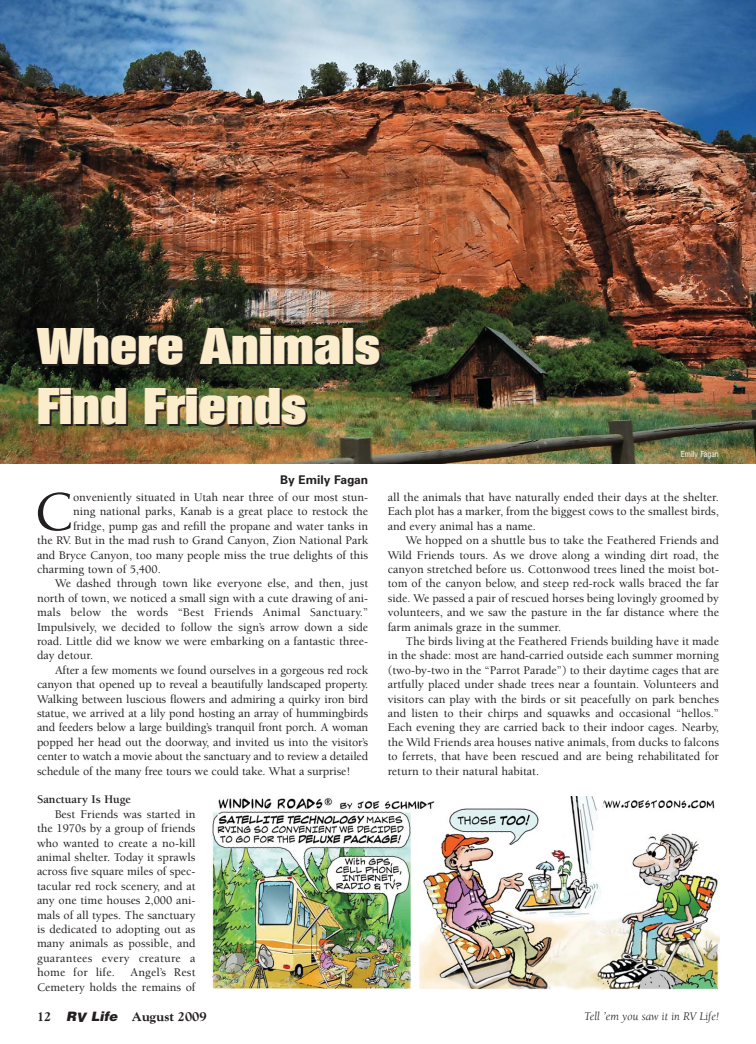
<style>
.page{position:relative;width:756px;height:1044px;background:#fff}
.page>*{position:absolute;margin:0;border:0;box-sizing:border-box;transform-origin:0 0}
.t1{font:500 57.3px "Berkeley";color:#231f20}
.t2{font:50px/60px "Heroic";color:#fbeccc}
.t3{font:800 13px "Goudy";color:#231f20}
.t4{font:500 12px/14.4px "Berkeley";color:#231f20;text-align:justify}
.t5{font:500 12px "Berkeley";letter-spacing:.02em;color:#231f20}
.t6{font:italic 12px "Berkeley";color:#231f20}
.t7{font:700 12px "Berkeley";color:#231f20}
.t8{font:700 12px "Univers";color:#231f20}
.t9{font:condensed 8px "Helvetica";color:#fff}
.s1{font-family:"Helvetica";font-weight:900;font-style:italic}
</style>
<div class="page">
<img style="left:212px;top:797px;width:508px;height:194px">
<img style="left:0;top:0;width:756px;height:463px">
<h2 class="t2" style="left:37px;top:320px;width:345px">Where Animals<br>Find Friends</h2>
<p class="t8" style="left:280px;top:475px;width:89px">By Emily Fagan</p>
<h1 class="t1" style="left:34px;top:489px;width:41px">C</h1>
<p class="t4" style="left:73px;top:491px;width:297px">onveniently situated in Utah near three of our most stun-</p>
<p class="t4" style="left:73px;top:506px;width:297px">ning national parks, Kanab is a great place to restock the</p>
<p class="t4" style="left:73px;top:520px;width:297px">fridge, pump gas and refill the propane and water tanks in</p>
<p class="t4" style="left:37px;top:534px;width:333px">the RV. But in the mad rush to Grand Canyon, Zion National Park</p>
<p class="t4" style="left:37px;top:549px;width:333px">and Bryce Canyon, too many people miss the true delights of this</p>
<p class="t4" style="left:37px;top:563px;width:125px">charming town of 5,400.</p>
<p class="t4" style="left:55px;top:578px;width:315px">We dashed through town like everyone else, and then, just</p>
<p class="t4" style="left:37px;top:592px;width:333px">north of town, we noticed a small sign with a cute drawing of ani-</p>
<p class="t5" style="left:37px;top:608px;width:333px">mals below the words “Best Friends Animal Sanctuary.”</p>
<p class="t4" style="left:37px;top:621px;width:333px">Impulsively, we decided to follow the sign’s arrow down a side</p>
<p class="t4" style="left:37px;top:635px;width:333px">road. Little did we know we were embarking on a fantastic three-</p>
<p class="t4" style="left:37px;top:650px;width:58px">day detour.</p>
<p class="t4" style="left:55px;top:664px;width:315px">After a few moments we found ourselves in a gorgeous red rock</p>
<p class="t4" style="left:37px;top:678px;width:333px">canyon that opened up to reveal a beautifully landscaped property.</p>
<p class="t4" style="left:37px;top:693px;width:333px">Walking between luscious flowers and admiring a quirky iron bird</p>
<p class="t4" style="left:37px;top:707px;width:333px">statue, we arrived at a lily pond hosting an array of hummingbirds</p>
<p class="t4" style="left:37px;top:722px;width:333px">and feeders below a large building’s tranquil front porch. A woman</p>
<p class="t4" style="left:37px;top:736px;width:333px">popped her head out the doorway, and invited us into the visitor’s</p>
<p class="t4" style="left:37px;top:750px;width:333px">center to watch a movie about the sanctuary and to review a detailed</p>
<p class="t4" style="left:37px;top:765px;width:315px">schedule of the many free tours we could take. What a surprise!</p>
<p class="t7" style="left:37px;top:795px;width:96px">Sanctuary Is Huge</p>
<p class="t4" style="left:37px;top:808px;width:160px;text-indent:18px">Best Friends was started in the 1970s by a group of friends who wanted to create a no-kill animal shelter. Today it sprawls across five square miles of spec&shy;tacular red rock scenery, and at any one time houses 2,000 ani&shy;mals of all types. The sanctuary is dedicated to adopting out as many animals as possible, and guarantees every creature a home for life.</p>
<p class="t4" style="left:37px;top:966px;width:160px;text-align:right">Angel’s Rest<br>Cemetery holds the remains of</p>
<p class="t9" style="left:681px;top:451px;width:40px">Emily Fagan</p>
<p class="t4" style="left:388px;top:491px;width:333px">all the animals that have naturally ended their days at the shelter.<br>Each plot has a marker, from the biggest cows to the smallest birds, and every animal has a name.</p>
<p class="t4" style="left:388px;top:534px;width:333px;text-indent:18px">We hopped on a shuttle bus to take the Feathered Friends and Wild Friends tours. As we drove along a winding dirt road, the canyon stretched before us. Cottonwood trees lined the moist bot&shy;tom of the canyon below, and steep red-rock walls braced the far side. We passed a pair of rescued horses being lovingly groomed by volunteers, and we saw the pasture in the far distance where the farm animals graze in the summer.</p>
<p class="t4" style="left:388px;top:635px;width:333px;text-indent:18px">The birds living at the Feathered Friends building have it made in the shade: most are hand-carried outside each summer morning (two-by-two in the “Parrot Parade”) to their daytime cages that are artfully placed under shade trees near a fountain. Volunteers and visitors can play with the birds or sit peacefully on park benches and listen to their chirps and squawks and occasional “hellos.” Each evening they are carried back to their indoor cages. Nearby, the Wild Friends area houses native animals, from ducks to falcons to ferrets, that have been rescued and are being rehabilitated for return to their natural habitat.</p>
<p class="t3" style="left:37px;top:1011px;width:171px">12 <span class="s1">RV Life</span> August 2009</p>
<p class="t6" style="left:584px;top:1011px;width:136px">Tell ’em you saw it in RV Life!</p>
</div>
